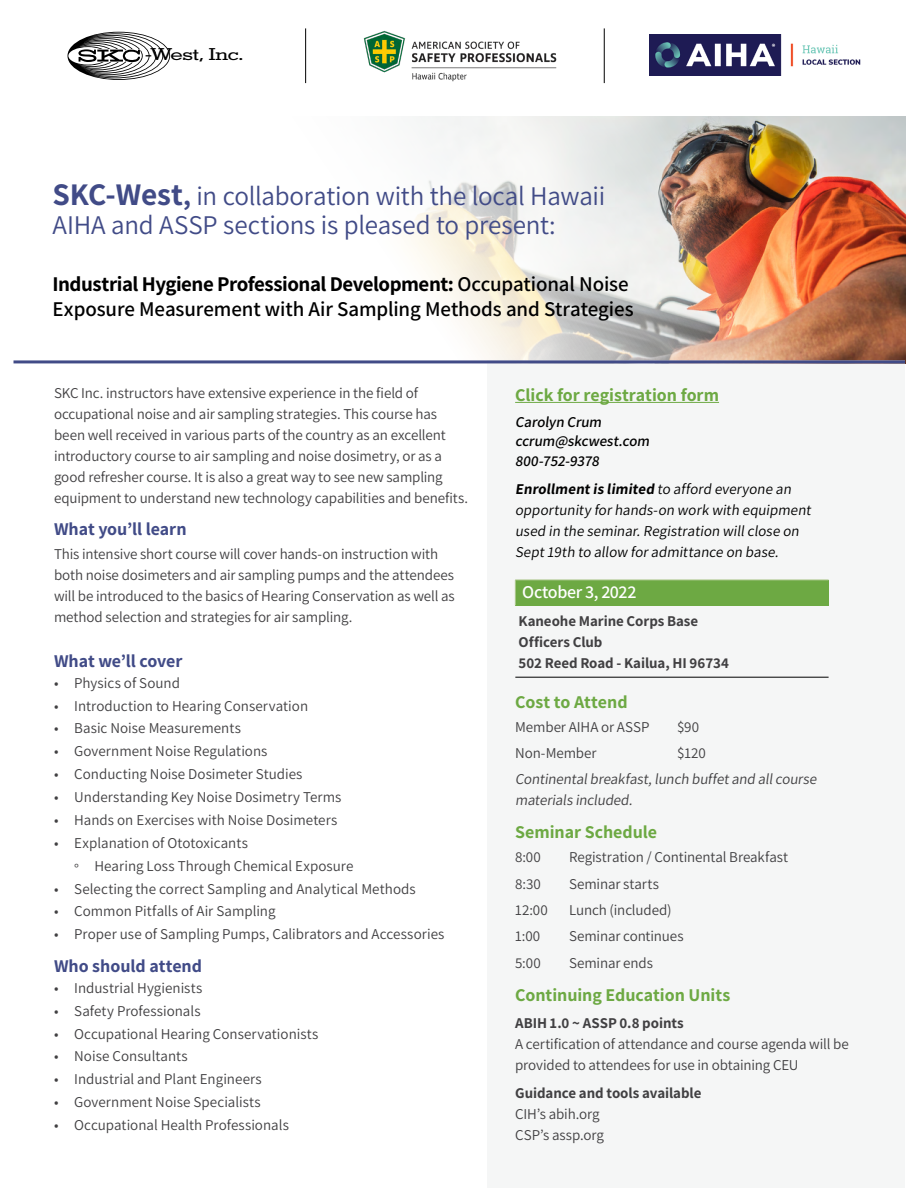
<style>
.page{position:relative;width:918px;height:1188px;background:#fff}
.page>*{position:absolute;margin:0;border:0;box-sizing:border-box;transform-origin:0 0}
.H2-blue{font:27px/29.1px "Assistant";letter-spacing:-.01em;color:#414b87}
.t1{font:600 21px/25.5px "Assistant";letter-spacing:-.005em;color:#000}
.H2-blue-2{font:700 18px "Assistant";color:#6da943}
.H2-blue-3{font:700 18px "Assistant";color:#414b87}
.H3-green{font:600 18px "Assistant";letter-spacing:-.02em;color:#fff}
.t2{font:500 16.5px "Memphis LT Std";letter-spacing:-.045em;color:#000;scale:1.36 1}
.Paragraph{font:15px/21px "Assistant";letter-spacing:-.005em;color:#414042}
.stress{font:15px/21px "Assistant";color:#000}
.Paragraph-2{font:700 15px/21px "Assistant";letter-spacing:-.005em;color:#414042}
.stress-2{font:600 15px/19.5px "Assistant";color:#000}
.List_Paragraph{font:15px "Assistant";color:#414042}
.s1{font-weight:700;font-size:31.5px}
.s2{font-weight:700}
</style>
<div class="page">
<img style="left:405px;top:117px;width:500px;height:243px">
<div style="left:487px;top:360px;width:418px;height:828px;background:#f5f6f6"></div>
<hr style="left:14px;top:360px;width:891px;height:3px;background:#414b87">
<hr style="left:515px;top:402px;width:204px;height:1px;background:#6da943">
<div style="left:515px;top:580px;width:314px;height:25px;background:#6da943"></div>
<hr style="left:515px;top:580px;width:314px;height:1px;background:#b3cc96">
<svg style="left:515px;top:580px;width:1px;height:25px"></svg>
<hr style="left:515px;top:677px;width:314px;height:1px;background:#000">
<svg style="left:67px;top:32px;width:103px;height:48px"></svg>
<img style="left:649px;top:35px;width:212px;height:41px">
<img style="left:363px;top:30px;width:194px;height:52px">
<hr style="left:305px;top:28px;width:1px;height:55px;background:#000">
<hr style="left:604px;top:28px;width:1px;height:55px;background:#000">
<h1 class="t2" style="left:145px;top:44px;width:74px">-West, Inc.</h1>
<p class="H2-blue" style="left:52px;top:180px;width:554px"><span class="s1">SKC-West</span><span class="s2">,</span> in collaboration with the local Hawaii<br>AIHA and ASSP sections is pleased to present:</p>
<h1 class="t1" style="left:52px;top:270px;width:583px"><span class="s2">Industrial Hygiene Professional Development:</span> Occupational Noise<br>Exposure Measurement with Air Sampling Methods and Strategies</h1>
<p class="Paragraph" style="left:54px;top:381px;width:416px">SKC Inc. instructors have extensive experience in the field of occupational noise and air sampling strategies. This course has been well received in various parts of the country as an excellent introductory course to air sampling and noise dosimetry, or as a good refresher course. It is also a great way to see new sampling equipment to understand new technology capabilities and benefits.</p>
<p class="H2-blue-3" style="left:54px;top:517px;width:134px">What you’ll learn</p>
<p class="Paragraph" style="left:54px;top:543px;width:402px">This intensive short course will cover hands-on instruction with both noise dosimeters and air sampling pumps and the attendees will be introduced to the basics of Hearing Conservation as well as method selection and strategies for air sampling.</p>
<p class="H2-blue-2" style="left:515px;top:382px;width:205px">Click for registration form</p>
<p class="stress-2" style="left:515px;top:411px;width:139px">Carolyn Crum ccrum@skcwest.com<br>800-752-9378</p>
<p class="stress" style="left:515px;top:477px;width:300px"><span class="s2">Enrollment is limited</span> to afford everyone an opportunity for hands-on work with equipment used in the seminar.Registration willclose on Sept19th to allow for admittance on base.</p>
<p class="H3-green" style="left:522px;top:580px;width:116px">October 3, 2022</p>
<p class="Paragraph-2" style="left:519px;top:610px;width:181px">Kaneohe Marine Corps Base<br>Officers Club</p>
<p class="H2-blue-3" style="left:54px;top:649px;width:130px">What we’ll cover</p>
<p class="Paragraph-2" style="left:519px;top:652px;width:212px">502 Reed Road - Kailua, HI 96734</p>
<p class="Paragraph" style="left:54px;top:671px;width:128px">• Physics of Sound</p>
<p class="Paragraph" style="left:54px;top:694px;width:256px">• Introduction to Hearing Conservation</p>
<p class="Paragraph" style="left:54px;top:717px;width:189px">• Basic Noise Measurements</p>
<p class="Paragraph" style="left:54px;top:740px;width:215px">• Government Noise Regulations</p>
<p class="Paragraph" style="left:54px;top:763px;width:250px">• Conducting Noise Dosimeter Studies</p>
<p class="Paragraph" style="left:54px;top:786px;width:289px">• Understanding Key Noise Dosimetry Terms</p>
<p class="Paragraph" style="left:54px;top:809px;width:285px">• Hands on Exercises with Noise Dosimeters</p>
<p class="Paragraph" style="left:54px;top:832px;width:196px">• Explanation of Ototoxicants</p>
<p class="List_Paragraph" style="left:74px;top:855px;width:281px">° Hearing Loss Through Chemical Exposure</p>
<p class="Paragraph" style="left:54px;top:877px;width:363px">• Selecting the correct Sampling and Analytical Methods</p>
<p class="Paragraph" style="left:54px;top:900px;width:223px">• Common Pitfalls of Air Sampling</p>
<p class="Paragraph" style="left:54px;top:923px;width:392px">• Proper use of Sampling Pumps, Calibrators and Accessories</p>
<p class="H2-blue-3" style="left:54px;top:954px;width:150px">Who should attend</p>
<p class="Paragraph" style="left:54px;top:977px;width:150px">• Industrial Hygienists</p>
<p class="Paragraph" style="left:54px;top:999px;width:148px">• Safety Professionals</p>
<p class="Paragraph" style="left:54px;top:1022px;width:266px">• Occupational Hearing Conservationists</p>
<p class="Paragraph" style="left:54px;top:1045px;width:135px">• Noise Consultants</p>
<p class="Paragraph" style="left:54px;top:1068px;width:209px">• Industrial and Plant Engineers</p>
<p class="Paragraph" style="left:54px;top:1091px;width:208px">• Government Noise Specialists</p>
<p class="Paragraph" style="left:54px;top:1114px;width:236px">• Occupational Health Professionals</p>
<p class="H2-blue-2" style="left:515px;top:690px;width:114px">Cost to Attend</p>
<p class="Paragraph" style="left:515px;top:715px;width:136px">Member AIHA or ASSP</p>
<p class="Paragraph" style="left:677px;top:715px;width:24px">$90</p>
<p class="Paragraph" style="left:515px;top:742px;width:83px">Non-Member</p>
<p class="Paragraph" style="left:677px;top:742px;width:30px">$120</p>
<p class="Paragraph" style="left:515px;top:768px;width:305px">Continentalbreakfast,lunch buffetand allcourse materials included.</p>
<p class="H2-blue-2" style="left:515px;top:820px;width:143px">Seminar Schedule</p>
<p class="Paragraph" style="left:515px;top:846px;width:27px">8:00</p>
<p class="Paragraph" style="left:569px;top:846px;width:220px">Registration / Continental Breakfast</p>
<p class="Paragraph" style="left:515px;top:872px;width:27px">8:30</p>
<p class="Paragraph" style="left:569px;top:872px;width:91px">Seminar starts</p>
<p class="Paragraph" style="left:515px;top:899px;width:34px">12:00</p>
<p class="Paragraph" style="left:569px;top:899px;width:104px">Lunch (included)</p>
<p class="Paragraph" style="left:515px;top:925px;width:27px">1:00</p>
<p class="Paragraph" style="left:569px;top:925px;width:116px">Seminar continues</p>
<p class="Paragraph" style="left:515px;top:951px;width:27px">5:00</p>
<p class="Paragraph" style="left:569px;top:951px;width:85px">Seminar ends</p>
<p class="H2-blue-2" style="left:515px;top:982px;width:217px">Continuing Education Units</p>
<p class="Paragraph-2" style="left:515px;top:1012px;width:170px">ABIH 1.0 ~ ASSP 0.8 points</p>
<p class="Paragraph" style="left:515px;top:1033px;width:335px">A certification of attendance and course agenda will be provided to attendees for use in obtaining CEU</p>
<p class="Paragraph" style="left:515px;top:1082px;width:188px"><span class="s2">Guidance and tools available<br></span>CIH’s abih.org<br>CSP’s assp.org</p>
</div>
